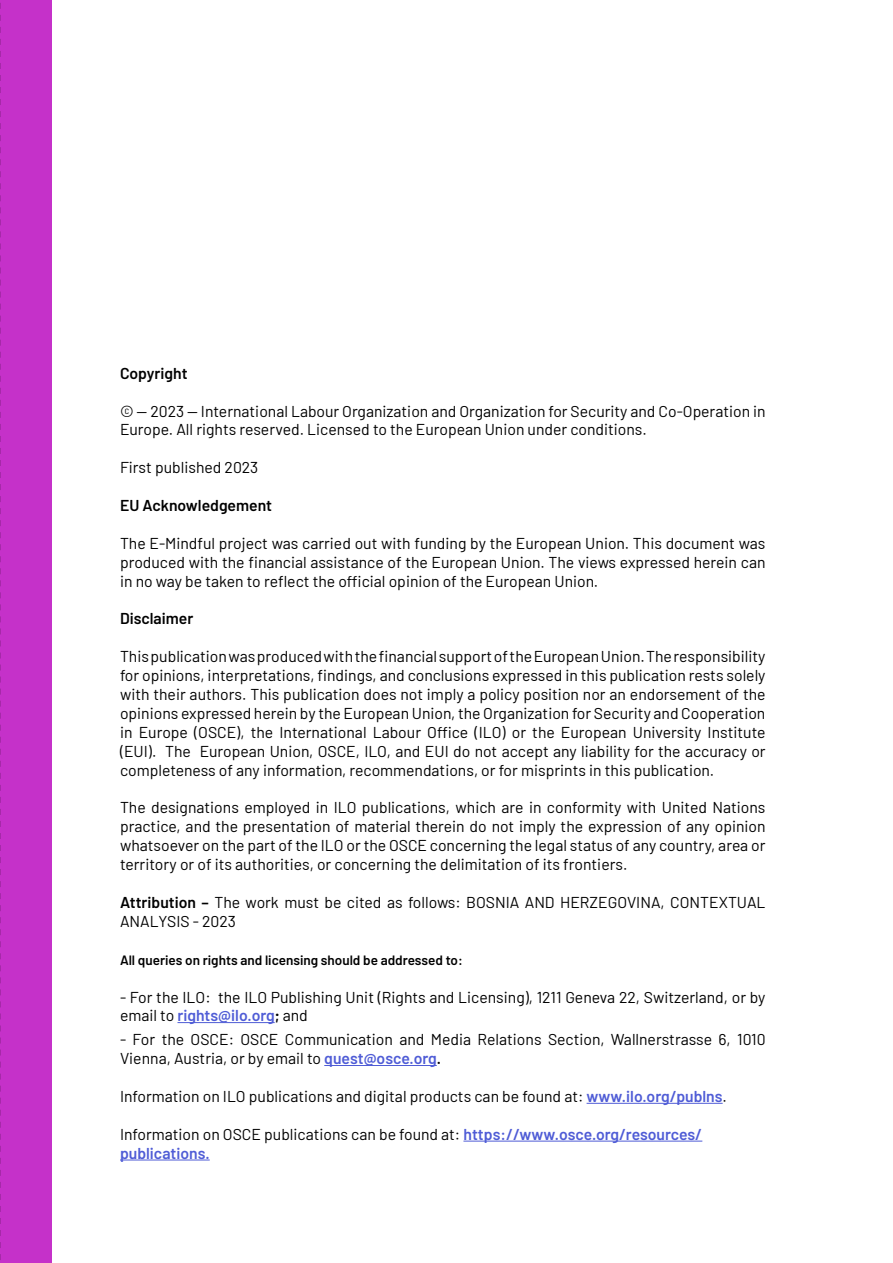
<style>
.page{position:relative;width:893px;height:1263px;background:#fff}
.page>*{position:absolute;margin:0;border:0;box-sizing:border-box;transform-origin:0 0}
.t1{font:15.75px/18.9px "Barlow";color:#000}
.t2{font:600 15.75px/18.9px "Barlow";color:#4f5cd6}
.t3{font:600 15.75px "Barlow";color:#000}
.t4{font:600 13.5px "Barlow";color:#000}
.s1{font-weight:600}
.s2{font-weight:600;color:#4f5cd6}
.s3{font-weight:400;color:#000}
</style>
<div class="page">
<hr style="left:177px;top:1022px;width:98px;height:1px;background:#4f5cd6">
<hr style="left:324px;top:1065px;width:113px;height:1px;background:#4f5cd6">
<hr style="left:587px;top:1103px;width:136px;height:1px;background:#4f5cd6">
<hr style="left:463px;top:1141px;width:239px;height:1px;background:#4f5cd6">
<hr style="left:120px;top:1159px;width:90px;height:1px;background:#4f5cd6">
<div style="left:0;top:0;width:51px;height:1263px;background:#c531c9"></div>
<svg style="left:0;top:3px;width:1px;height:1257px"></svg>
<p class="t3" style="left:120px;top:361px;width:69px">Copyright</p>
<p class="t1" style="left:120px;top:400px;width:647px">© — 2023 — International Labour Organization and Organization for Security and Co-Operation in<br>Europe. All rights reserved. Licensed to the European Union under conditions.</p>
<p class="t1" style="left:120px;top:457px;width:140px">First published 2023</p>
<p class="t3" style="left:120px;top:494px;width:154px">EU Acknowledgement</p>
<p class="t1" style="left:120px;top:532px;width:647px;text-align:justify">The E-Mindful project was carried out with funding by the European Union. This document was produced with the financial assistance of the European Union. The views expressed herein can in no way be taken to reflect the official opinion of the European Union.</p>
<p class="t3" style="left:120px;top:607px;width:75px">Disclaimer</p>
<p class="t1" style="left:120px;top:646px;width:647px;text-align:justify">This publication was produced with the financial support of the European Union. The responsibility for opinions, interpretations, findings, and conclusions expressed in this publication rests solely with their authors. This publication does not imply a policy position nor an endorsement of the opinions expressed herein by the European Union, the Organization for Security and Cooperation in Europe (OSCE), the International Labour Office (ILO) or the European University Institute (EUI). The European Union, OSCE, ILO, and EUI do not accept any liability for the accuracy or completeness of any information, recommendations, or for misprints in this publication.</p>
<p class="t1" style="left:120px;top:797px;width:647px;text-align:justify">The designations employed in ILO publications, which are in conformity with United Nations practice, and the presentation of material therein do not imply the expression of any opinion whatsoever on the part of the ILO or the OSCE concerning the legal status of any country, area or territory or of its authorities, or concerning the delimitation of its frontiers.</p>
<p class="t1" style="left:120px;top:892px;width:647px"><span class="s1">Attribution –</span> The work must be cited as follows: BOSNIA AND HERZEGOVINA, CONTEXTUAL<br>ANALYSIS - 2023</p>
<p class="t4" style="left:120px;top:950px;width:344px">All queries on rights and licensing should be addressed to:</p>
<p class="t1" style="left:120px;top:986px;width:647px">- For the ILO: the ILO Publishing Unit (Rights and Licensing), 1211 Geneva 22, Switzerland, or by email to <span class="s2">rights@ilo.org</span><span class="s1">;</span> and</p>
<p class="t1" style="left:120px;top:1029px;width:647px">- For the OSCE: OSCE Communication and Media Relations Section, Wallnerstrasse 6, 1010<br>Vienna, Austria, or by email to <span class="s2">quest@osce.org</span><span class="s1">.</span></p>
<p class="t1" style="left:120px;top:1086px;width:608px">Information on ILO publications and digital products can be found at: <span class="s2">www.ilo.org/publns</span>.</p>
<p class="t2" style="left:120px;top:1123px;width:584px"><span class="s3">Information on OSCE publications can be found at:</span> https://www.osce.org/resources/ publications.</p>
</div>
